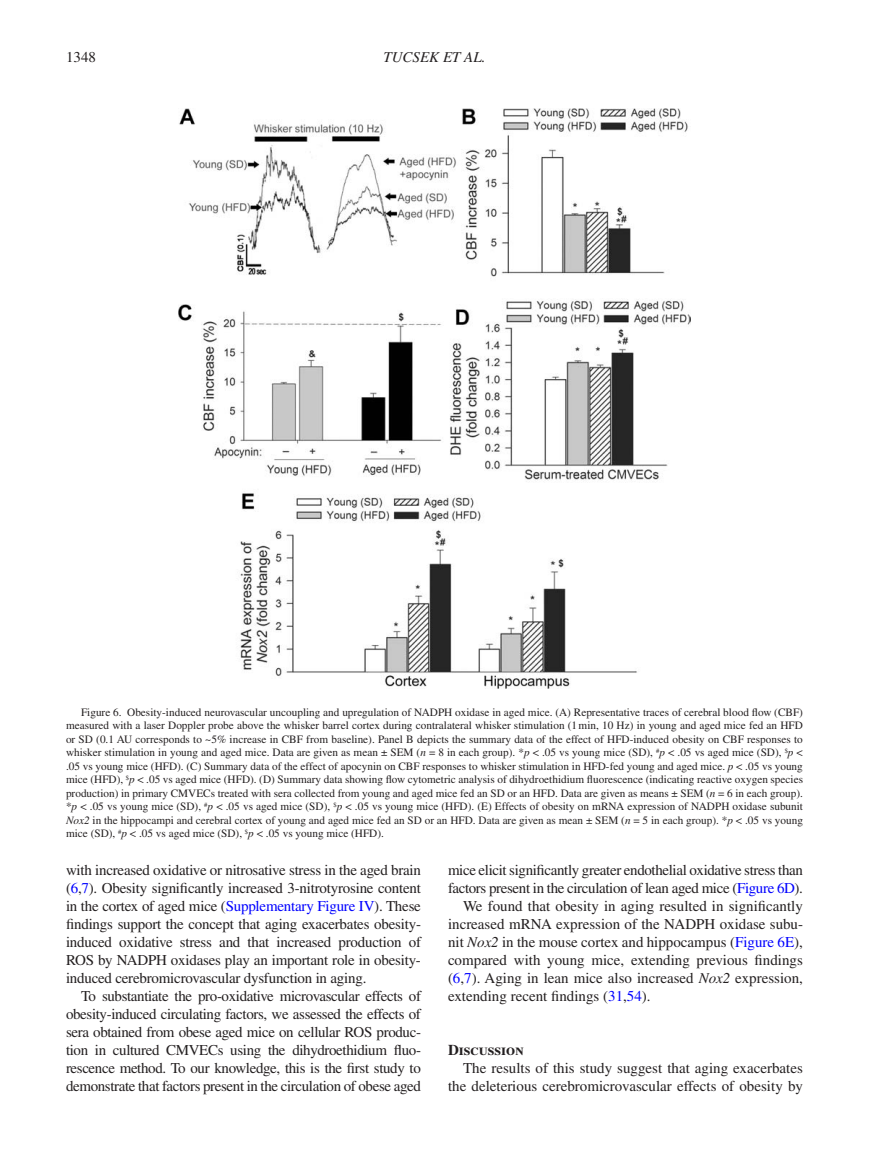
<style>
.page{position:relative;width:893px;height:1174px;background:#fff}
.page>*{position:absolute;margin:0;border:0;box-sizing:border-box;transform-origin:0 0}
.t1{font:15px/18px "Times LT Std";color:#231f20;text-align:justify}
.t2{font:15px "Times LT Std";letter-spacing:-.025em;color:#231f20}
.t3{font:italic 15px "Times LT Std";color:#231f20}
.t4{font:700 15px "Times LT Std";color:#231f20}
.t5{font:11.25px/13.5px "Times LT Std";color:#231f20;text-align:justify}
.s1{font-style:italic}
.s2{color:#00f}
</style>
<div class="page">
<img style="left:179px;top:108px;width:511px;height:580px">
<h1 class="t1" style="left:66px;top:47px;width:31px">1348</h1>
<h1 class="t3" style="left:383px;top:48px;width:104px">Tucsek et al.</h1>
<p class="t5" style="left:66px;top:705px;width:739px;text-indent:15px">Figure 6. Obesity-induced neurovascular uncoupling and upregulation of NADPH oxidase in aged mice. (A) Representative traces of cerebral blood flow (CBF) measured with a laser Doppler probe above the whisker barrel cortex during contralateral whisker stimulation (1min, 10 Hz) in young and aged mice fed an HFD or SD (0.1 AU corresponds to ~5% increase in CBF from baseline). Panel B depicts the summary data of the effect of HFD-induced obesity on CBF responses to whisker stimulation in young and aged mice. Data are given as mean ± SEM (<span class="s1">n</span> = 8 in each group). *<span class="s1">p</span> &lt; .05 vs young mice (SD), <sup>#</sup><span class="s1">p</span> &lt; .05 vs aged mice (SD), <sup>$</sup><span class="s1">p</span> &lt; .05 vs young mice (HFD). (C) Summary data of the effect of apocynin on CBF responses to whisker stimulation in HFD-fed young and aged mice. <span class="s1">p</span> &lt; .05 vs young mice (HFD), <sup>$</sup><span class="s1">p</span> &lt; .05 vs aged mice (HFD). (D) Summary data showing flow cytometric analysis of dihydroethidium fluorescence (indicating reactive oxygen species production) in primary CMVECs treated with sera collected from young and aged mice fed an SD or an HFD. Data are given as means ± SEM (<span class="s1">n</span> = 6 in each group). *<span class="s1">p</span> &lt; .05 vs young mice (SD), <sup>#</sup><span class="s1">p</span> &lt; .05 vs aged mice (SD), <sup>$</sup><span class="s1">p</span> &lt; .05 vs young mice (HFD). (E) Effects of obesity on mRNA expression of NADPH oxidase subunit <span class="s1">Nox2</span> in the hippocampi and cerebral cortex of young and aged mice fed an SD or an HFD. Data are given as mean ± SEM (<span class="s1">n</span> = 5 in each group). *<span class="s1">p</span> &lt; .05 vs young mice (SD), <sup>#</sup><span class="s1">p</span> &lt; .05 vs aged mice (SD), <sup>$</sup><span class="s1">p</span> &lt; .05 vs young mice (HFD).</p>
<p class="t1" style="left:66px;top:860px;width:357px">with increased oxidative or nitrosative stress in the aged brain (<span class="s2">6</span>,<span class="s2">7</span>). Obesity significantly increased 3-nitrotyrosine content in the cortex of aged mice (<span class="s2">Supplementary Figure IV</span>). These findings support the concept that aging exacerbates obesity&shy;induced oxidative stress and that increased production of ROS by NADPH oxidases play an important role in obesity&shy;induced cerebromicrovascular dysfunction in aging.</p>
<p class="t1" style="left:66px;top:986px;width:357px;text-indent:15px">To substantiate the pro-oxidative microvascular effects of obesity-induced circulating factors, we assessed the effects of sera obtained from obese aged mice on cellular ROS produc&shy;tion in cultured CMVECs using the dihydroethidium fluo&shy;rescence method. To our knowledge, this is the first study to demonstrate that factors present in the circulation of obese aged</p>
<h1 class="t2" style="left:448px;top:861px;width:356px">mice elicit significantly greater endothelial oxidative stress than</h1>
<h1 class="t2" style="left:448px;top:879px;width:356px">factors present in the circulation of lean aged mice (<span class="s2">Figure 6D</span>).</h1>
<h1 class="t1" style="left:463px;top:896px;width:341px">We found that obesity in aging resulted in significantly</h1>
<h1 class="t1" style="left:448px;top:914px;width:356px">increased mRNA expression of the NADPH oxidase subu-</h1>
<h1 class="t1" style="left:448px;top:932px;width:356px">nit <span class="s1">Nox2</span> in the mouse cortex and hippocampus (<span class="s2">Figure 6E</span>),</h1>
<h1 class="t1" style="left:448px;top:950px;width:356px">compared with young mice, extending previous findings</h1>
<h1 class="t1" style="left:448px;top:968px;width:356px">(<span class="s2">6</span>,<span class="s2">7</span>). Aging in lean mice also increased <span class="s1">Nox2</span> expression,</h1>
<h1 class="t1" style="left:448px;top:986px;width:204px">extending recent findings (<span class="s2">31</span>,<span class="s2">54</span>).</h1>
<h1 class="t4" style="left:448px;top:1040px;width:77px">Discussion</h1>
<h1 class="t1" style="left:448px;top:1058px;width:356px;text-align:right">The results of this study suggest that aging exacerbates the deleterious cerebromicrovascular effects of obesity by</h1>
</div>
